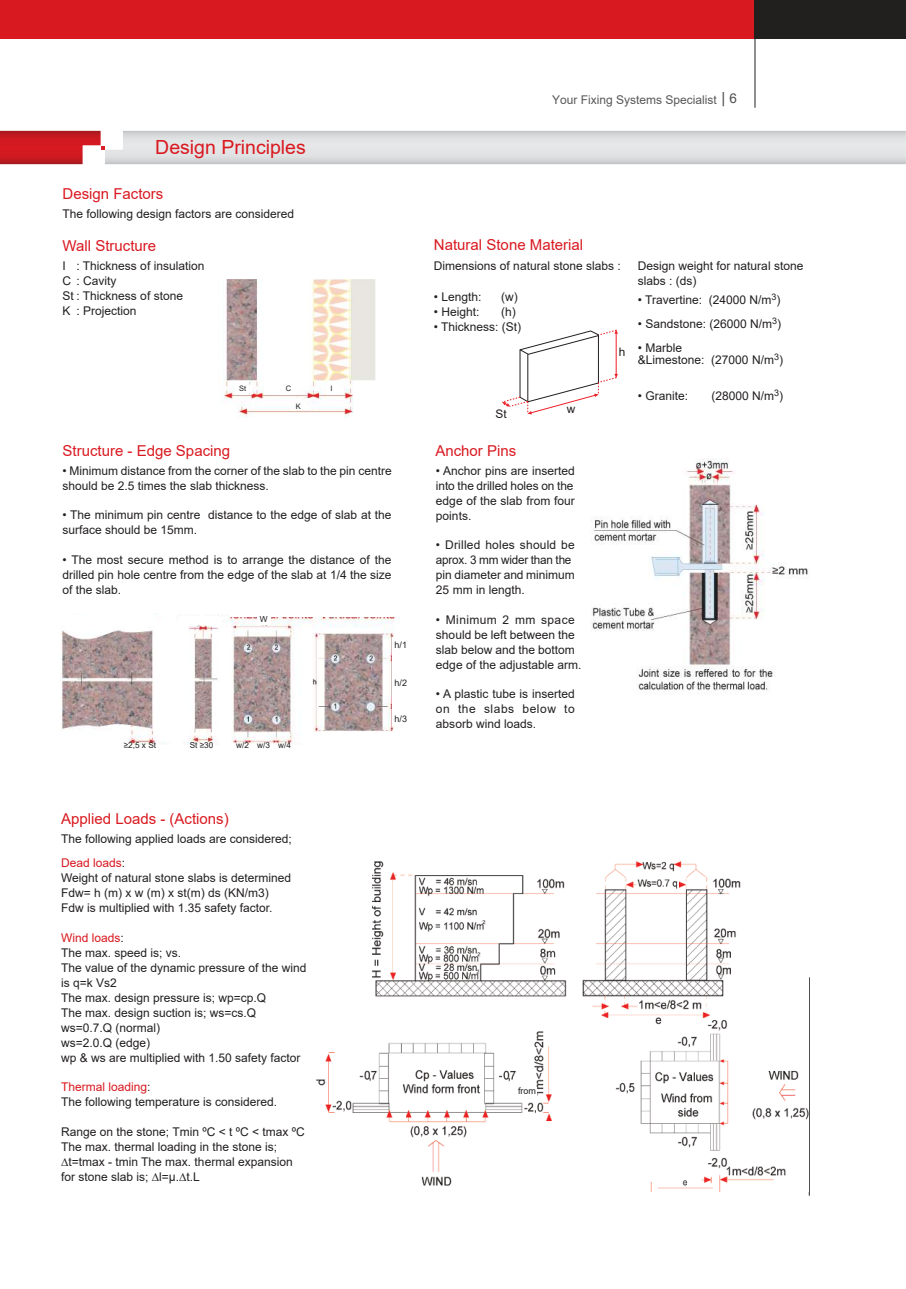
<style>
.page{position:relative;width:906px;height:1289px;background:#fff}
.page>*{position:absolute;margin:0;border:0;box-sizing:border-box;transform-origin:0 0}
.t1{font:19.5px "Arial";color:#d91920}
.t2{font:15px "Arial";color:#d91920}
.t3{font:12px/15px "Arial";color:#221f1f}
.t4{font:12px "Arial";color:#58585a}
.t5{font:11.7px "Arial";color:#221e1f}
.t6{font:9px "Arial";color:#221f1f}
.t7{font:8.25px "Arial";color:#221f1f}
.t8{font:7.5px "Arial";color:#221f1f}
.s1{color:#d91920}
.s2{font-size:15px;color:#4c4c4e}
.s3{font-size:13.5px;color:#4c4c4e}
</style>
<div class="page">
<img style="left:0;top:130px;width:101px;height:34px">
<svg style="left:101px;top:146px;width:4px;height:3px"></svg>
<div style="left:0;top:0;width:904px;height:38px;background:#d91920"></div>
<div style="left:755px;top:0;width:151px;height:38px;background:#221f1f"></div>
<hr style="left:754px;top:0;width:1px;height:108px;background:#221f1f">
<img style="left:223px;top:279px;width:153px;height:139px">
<hr style="left:809px;top:977px;width:1px;height:218px;background:#221e1f">
<svg style="left:502px;top:329px;width:116px;height:85px"></svg>
<img style="left:315px;top:861px;width:493px;height:329px">
<img style="left:591px;top:458px;width:217px;height:233px">
<div style="left:518px;top:1086px;width:18px;height:9px;background:#fff"></div>
<img style="left:61px;top:613px;width:183px;height:131px">
<img style="left:221px;top:618px;width:174px;height:126px">
<div style="left:277px;top:378px;width:17px;height:17px;background:#fff"></div>
<div style="left:331px;top:381px;width:5px;height:14px;background:#fff"></div>
<div style="left:235px;top:381px;width:13px;height:14px;background:#fff"></div>
<svg style="left:298px;top:397px;width:13px;height:13px"></svg>
<svg style="left:248px;top:382px;width:6px;height:12px"></svg>
<div style="left:392px;top:637px;width:20px;height:88px;background:#fff"></div>
<div style="left:258px;top:612px;width:13px;height:12px;background:#fff"></div>
<svg style="left:177px;top:616px;width:52px;height:11px"></svg>
<h1 class="t1" style="left:155px;top:140px;width:152px">Design Principles</h1>
<p class="t2" style="left:63px;top:188px;width:102px">Design Factors</p>
<p class="t3" style="left:63px;top:207px;width:233px">The following design factors are considered</p>
<p class="t2" style="left:63px;top:240px;width:95px">Wall Structure</p>
<p class="t3" style="left:63px;top:259px;width:122px">I<br>C : Cavity<br>St : Thickness of stone<br>K</p>
<p class="t3" style="left:76px;top:259px;width:129px">: Thickness of insulation</p>
<p class="t3" style="left:76px;top:304px;width:62px">: Projection</p>
<p class="t8" style="left:239px;top:385px;width:9px">St</p>
<p class="t8" style="left:286px;top:385px;width:7px">C</p>
<p class="t8" style="left:330px;top:385px;width:4px">I</p>
<p class="t8" style="left:296px;top:403px;width:7px">K</p>
<p class="t2" style="left:63px;top:445px;width:169px">Structure - Edge Spacing</p>
<p class="t3" style="left:63px;top:463px;width:331px">• Minimum distance from the corner of the slab to the pin centre should be 2.5 times the slab thickness.</p>
<p class="t3" style="left:63px;top:507px;width:330px">• The minimum pin centre distance to the edge of slab at the surface should be 15mm.</p>
<p class="t3" style="left:63px;top:552px;width:330px;text-align:justify">• The most secure method is to arrange the distance of the drilled pin hole centre from the edge of the slab at 1/4 the size of the slab.</p>
<p class="t7" style="left:260px;top:615px;width:9px">W</p>
<p class="t7" style="left:124px;top:739px;width:34px">≥2,5 x St</p>
<p class="t7" style="left:190px;top:739px;width:25px">St ≥30</p>
<p class="t7" style="left:236px;top:739px;width:56px">w/2 w/3 w/4</p>
<p class="t2" style="left:61px;top:812px;width:169px">Applied Loads - (Actions)</p>
<p class="t3" style="left:61px;top:827px;width:232px;line-height:24.5px">The following applied loads are considered;<br><span class="s1">Dead loads</span>:</p>
<p class="t3" style="left:61px;top:870px;width:231px">Weight of natural stone slabs is determined<br>Fdw= h (m) x w (m) x st(m) ds (KN/m3)<br>Fdw is multiplied with 1.35 safety factor.</p>
<p class="t3" style="left:61px;top:931px;width:247px"><span class="s1">Wind loads</span>:<br>The max. speed is; vs.<br>The value of the dynamic pressure of the wind is q=k Vs2<br>The max. design pressure is; wp=cp.Q<br>The max. design suction is; ws=cs.Q ws=0.7.Q (normal)<br>ws=2.0.Q (edge)<br>wp &amp; ws are multiplied with 1.50 safety factor</p>
<p class="t3" style="left:61px;top:1080px;width:218px"><span class="s1">Thermal loading</span>:<br>The following temperature is considered.</p>
<p class="t3" style="left:61px;top:1125px;width:245px">Range on the stone; Tmin ºC &lt; t ºC &lt; tmax ºC The max. thermal loading in the stone is; ∆t=tmax - tmin The max. thermal expansion for stone slab is; ∆l=µ.∆t.L</p>
<p class="t6" style="left:394px;top:638px;width:14px">h/1</p>
<p class="t6" style="left:394px;top:676px;width:14px">h/2</p>
<p class="t6" style="left:394px;top:712px;width:14px">h/3</p>
<p class="t4" style="left:552px;top:95px;width:186px">Your Fixing Systems Specialist <span class="s2">|</span> <span class="s3">6</span></p>
<p class="t2" style="left:434px;top:235px;width:151px">Natural Stone Material</p>
<p class="t3" style="left:434px;top:258px;width:188px">Dimensions of natural stone slabs :</p>
<p class="t3" style="left:638px;top:259px;width:167px">Design weight for natural stone slabs : (ds)</p>
<p class="t3" style="left:434px;top:289px;width:49px">• Length:</p>
<p class="t3" style="left:501px;top:290px;width:18px">(w)</p>
<p class="t3" style="left:434px;top:304px;width:47px">• Height:</p>
<p class="t3" style="left:501px;top:305px;width:16px">(h)</p>
<p class="t3" style="left:434px;top:319px;width:89px">• Thickness: (St)</p>
<p class="t3" style="left:638px;top:292px;width:144px">• Travertine: (24000 N/m<sup>3</sup>)</p>
<p class="t3" style="left:638px;top:316px;width:145px">• Sandstone: (26000 N/m<sup>3</sup>)</p>
<p class="t3" style="left:638px;top:342px;width:147px;line-height:12px">• Marble<br>&amp;Limestone: (27000 N/m<sup>3</sup>)</p>
<p class="t3" style="left:638px;top:388px;width:52px">• Granite:</p>
<p class="t3" style="left:711px;top:389px;width:73px">(28000 N/m<sup>3</sup>)</p>
<p class="t5" style="left:619px;top:347px;width:8px">h</p>
<p class="t5" style="left:495px;top:409px;width:13px">St</p>
<p class="t5" style="left:567px;top:404px;width:10px">w</p>
<p class="t2" style="left:435px;top:445px;width:82px">Anchor Pins</p>
<p class="t3" style="left:436px;top:463px;width:140px;text-align:justify">• Anchor pins are inserted into the drilled holes on the edge of the slab from four points.</p>
<p class="t3" style="left:436px;top:537px;width:140px">• Drilled holes should be aprox. 3 mm wider than the pin diameter and minimum<br>25 mm in length.</p>
<p class="t3" style="left:436px;top:612px;width:147px">• Minimum 2 mm space should be left between the slab below and the bottom edge of the adjustable arm.</p>
<p class="t3" style="left:436px;top:686px;width:140px;text-align:justify">• A plastic tube is inserted on the slabs below to absorb wind loads.</p>
<p class="t6" style="left:518px;top:1087px;width:19px">from</p>
</div>
